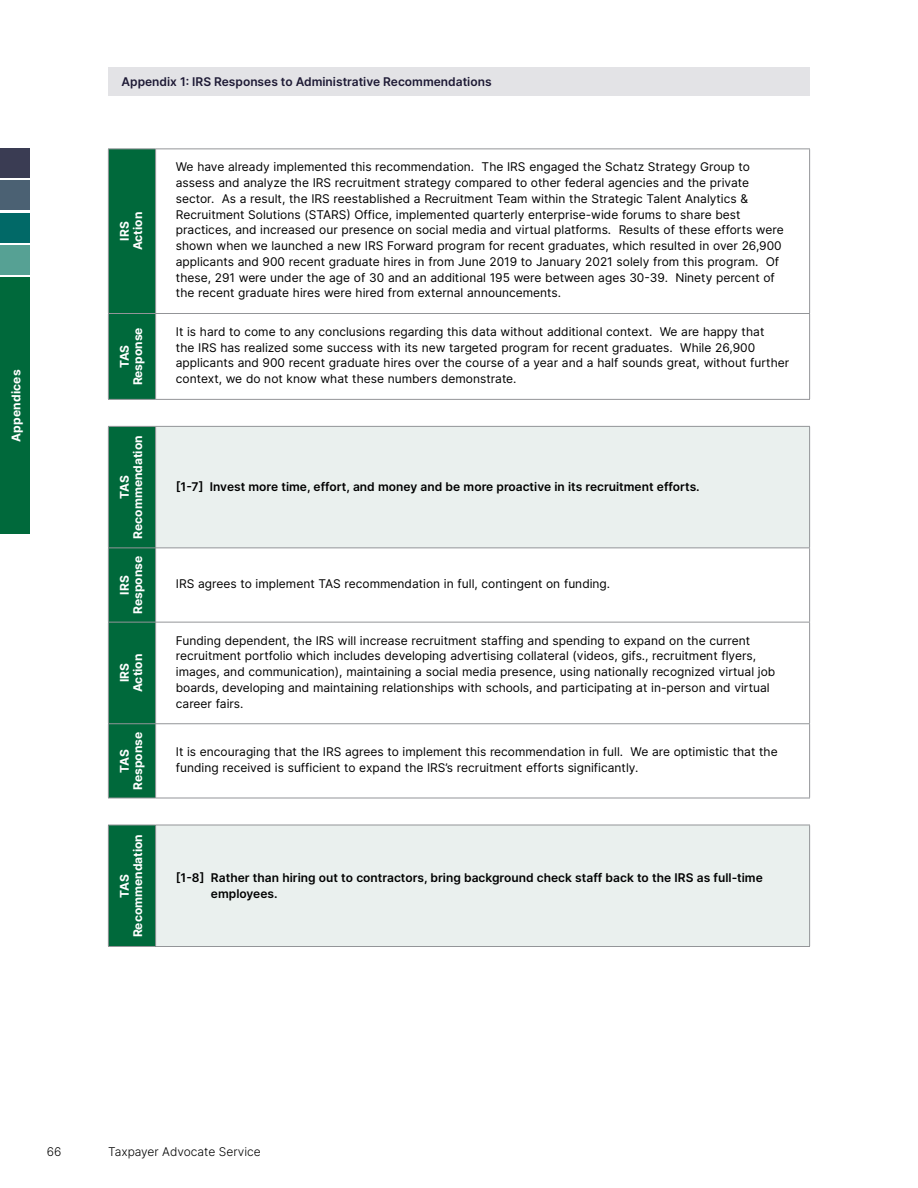
<style>
.page{position:relative;width:918px;height:1188px;background:#fff}
.page>*{position:absolute;margin:0;border:0;box-sizing:border-box;transform-origin:0 0}
.TBody-left{font:12px/15.8px "Inter";color:#000}
.TBody-TAS_Recommenda{font:600 12px/15.8px "Inter";color:#000}
.TH1__8pt_center_alig{font:700 12px/13.5px "Inter";color:#fff;text-align:center}
.t1{font:600 12px "Inter";color:#1d1934}
.t2{font:300 12px "Inter";color:#000}
.TH1__8pt_center_alig-2{font:700 12px "Inter";letter-spacing:.02em;color:#fff}
</style>
<div class="page">
<div style="left:0;top:278px;width:29px;height:256px;background:#00693b"></div>
<div style="left:0;top:148px;width:29px;height:30px;background:#3a3c53"></div>
<div style="left:0;top:181px;width:29px;height:29px;background:#4b6173"></div>
<div style="left:0;top:245px;width:29px;height:30px;background:#56a194"></div>
<div style="left:0;top:213px;width:29px;height:29px;background:#016967"></div>
<div style="left:108px;top:68px;width:702px;height:28px;background:#e3e3e6"></div>
<div style="left:109px;top:149px;width:46px;height:250px;background:#00693b"></div>
<hr style="left:108px;top:148px;width:48px;height:1px;background:#939598">
<hr style="left:108px;top:313px;width:48px;height:1px;background:#939598">
<hr style="left:156px;top:148px;width:654px;height:1px;background:#939598">
<hr style="left:156px;top:313px;width:654px;height:1px;background:#939598">
<hr style="left:108px;top:149px;width:1px;height:164px;background:#939598">
<hr style="left:108px;top:314px;width:1px;height:85px;background:#939598">
<hr style="left:108px;top:399px;width:48px;height:1px;background:#939598">
<hr style="left:155px;top:149px;width:1px;height:164px;background:#939598">
<hr style="left:809px;top:149px;width:1px;height:164px;background:#939598">
<hr style="left:155px;top:314px;width:1px;height:85px;background:#939598">
<hr style="left:809px;top:314px;width:1px;height:85px;background:#939598">
<hr style="left:156px;top:399px;width:654px;height:1px;background:#939598">
<div style="left:109px;top:427px;width:46px;height:371px;background:#00693b"></div>
<div style="left:156px;top:426px;width:654px;height:122px;background:#eaf0ee"></div>
<hr style="left:108px;top:548px;width:48px;height:1px;background:#939598">
<hr style="left:108px;top:622px;width:48px;height:1px;background:#939598">
<hr style="left:108px;top:723px;width:48px;height:1px;background:#939598">
<hr style="left:156px;top:622px;width:654px;height:1px;background:#939598">
<hr style="left:156px;top:723px;width:654px;height:1px;background:#939598">
<hr style="left:108px;top:426px;width:48px;height:1px;background:#939598">
<hr style="left:108px;top:427px;width:1px;height:121px;background:#939598">
<hr style="left:108px;top:548px;width:1px;height:74px;background:#939598">
<hr style="left:108px;top:622px;width:1px;height:101px;background:#939598">
<hr style="left:108px;top:724px;width:1px;height:74px;background:#939598">
<hr style="left:108px;top:798px;width:48px;height:1px;background:#939598">
<hr style="left:155px;top:548px;width:1px;height:74px;background:#939598">
<hr style="left:809px;top:548px;width:1px;height:74px;background:#939598">
<hr style="left:155px;top:622px;width:1px;height:101px;background:#939598">
<hr style="left:809px;top:622px;width:1px;height:101px;background:#939598">
<hr style="left:155px;top:724px;width:1px;height:74px;background:#939598">
<hr style="left:809px;top:724px;width:1px;height:74px;background:#939598">
<hr style="left:156px;top:798px;width:654px;height:1px;background:#939598">
<hr style="left:156px;top:426px;width:654px;height:1px;background:#939598">
<hr style="left:155px;top:427px;width:1px;height:121px;background:#939598">
<hr style="left:809px;top:427px;width:1px;height:121px;background:#939598">
<hr style="left:156px;top:548px;width:654px;height:1px;background:#939598">
<div style="left:108px;top:825px;width:48px;height:121px;background:#00693b"></div>
<div style="left:156px;top:825px;width:654px;height:121px;background:#eaf0ee"></div>
<hr style="left:108px;top:946px;width:48px;height:1px;background:#939598">
<hr style="left:108px;top:825px;width:48px;height:1px;background:#939598">
<hr style="left:108px;top:825px;width:1px;height:121px;background:#939598">
<hr style="left:156px;top:825px;width:654px;height:1px;background:#939598">
<hr style="left:155px;top:825px;width:1px;height:121px;background:#939598">
<hr style="left:809px;top:825px;width:1px;height:121px;background:#939598">
<hr style="left:156px;top:946px;width:654px;height:1px;background:#939598">
<p class="TH1__8pt_center_alig-2" style="left:7px;top:442px;width:74px;rotate:-90deg">Appendices</p>
<p class="t1" style="left:122px;top:73px;width:372px">Appendix 1: IRS Responses to Administrative Recommendations</p>
<p class="TH1__8pt_center_alig" style="left:117px;top:250px;width:40px;rotate:-90deg">IRS<br>Action</p>
<p class="TBody-left" style="left:176px;top:159px;width:609px">We have already implemented this recommendation. The IRS engaged the Schatz Strategy Group to assess and analyze the IRS recruitment strategy compared to other federal agencies and the private sector. As a result, the IRS reestablished a Recruitment Team within the Strategic Talent Analytics &amp; Recruitment Solutions (STARS) Office, implemented quarterly enterprise-wide forums to share best practices, and increased our presence on social media and virtual platforms. Results of these efforts were shown when we launched a new IRS Forward program for recent graduates, which resulted in over 26,900 applicants and 900 recent graduate hires in from June 2019 to January 2021 solely from this program. Of these, 291 were under the age of 30 and an additional 195 were between ages 30-39. Ninety percent of the recent graduate hires were hired from external announcements.</p>
<p class="TH1__8pt_center_alig" style="left:117px;top:385px;width:60px;rotate:-90deg">TAS<br>Response</p>
<p class="TBody-left" style="left:176px;top:323px;width:615px">It is hard to come to any conclusions regarding this data without additional context. We are happy that<br>the IRS has realized some success with its new targeted program for recent graduates. While 26,900 applicants and 900 recent graduate hires over the course of a year and a half sounds great, without further context, we do not know what these numbers demonstrate.</p>
<p class="TH1__8pt_center_alig" style="left:117px;top:539px;width:105px;rotate:-90deg">TAS<br>Recommendation</p>
<p class="TH1__8pt_center_alig" style="left:117px;top:614px;width:60px;rotate:-90deg">IRS<br>Response</p>
<p class="TH1__8pt_center_alig" style="left:117px;top:692px;width:40px;rotate:-90deg">IRS<br>Action</p>
<p class="TH1__8pt_center_alig" style="left:117px;top:790px;width:60px;rotate:-90deg">TAS<br>Response</p>
<p class="TH1__8pt_center_alig" style="left:117px;top:937px;width:105px;rotate:-90deg">TAS<br>Recommendation</p>
<p class="TBody-TAS_Recommenda" style="left:176px;top:479px;width:525px">[1-7] Invest more time, effort, and money and be more proactive in its recruitment efforts.</p>
<p class="TBody-left" style="left:176px;top:576px;width:436px">IRS agrees to implement TAS recommendation in full, contingent on funding.</p>
<p class="TBody-left" style="left:176px;top:632px;width:601px">Funding dependent, the IRS will increase recruitment staffing and spending to expand on the current recruitment portfolio which includes developing advertising collateral (videos, gifs., recruitment flyers, images, and communication), maintaining a social media presence, using nationally recognized virtual job boards, developing and maintaining relationships with schools, and participating at in-person and virtual career fairs.</p>
<p class="TBody-left" style="left:176px;top:744px;width:603px">It is encouraging that the IRS agrees to implement this recommendation in full. We are optimistic that the funding received is sufficient to expand the IRS’s recruitment efforts significantly.</p>
<p class="TBody-TAS_Recommenda" style="left:211px;top:870px;width:553px;text-indent:-35px">[1-8] Rather than hiring out to contractors, bring background check staff back to the IRS as full-time employees.</p>
<p class="t2" style="left:47px;top:1143px;width:16px">66</p>
<p class="t2" style="left:108px;top:1143px;width:154px">Taxpayer Advocate Service</p>
</div>
